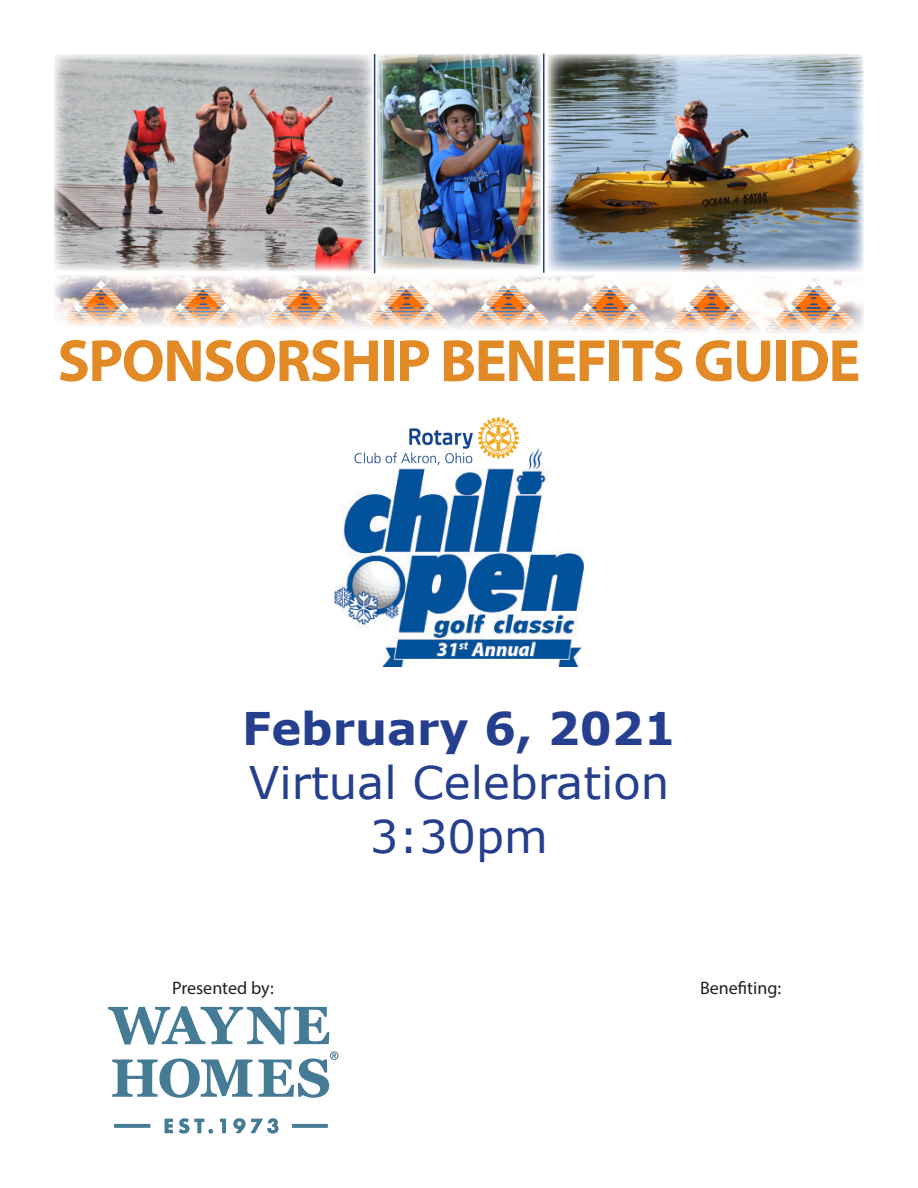
<style>
.page{position:relative;width:918px;height:1188px;background:#fff}
.page>*{position:absolute;margin:0;border:0;box-sizing:border-box;transform-origin:0 0}
.t1{font:700 60px "Myriad Pro";letter-spacing:-.025em;color:#e28a25}
.t2{font:45px/54px "Verdana";color:#253f8e;text-align:center}
.t3{font:700 45px "Verdana";color:#253f8e}
.t4{font:18px "Myriad Pro";color:#231f20}
</style>
<div class="page">
<img style="left:334px;top:448px;width:250px;height:218px">
<img style="left:352px;top:417px;width:167px;height:50px">
<svg style="left:114px;top:1124px;width:36px;height:4px"></svg>
<svg style="left:292px;top:1124px;width:36px;height:4px"></svg>
<svg style="left:165px;top:1119px;width:8px;height:14px"></svg>
<svg style="left:179px;top:1118px;width:34px;height:16px"></svg>
<svg style="left:220px;top:1119px;width:6px;height:14px"></svg>
<svg style="left:233px;top:1118px;width:46px;height:16px"></svg>
<svg style="left:108px;top:1006px;width:221px;height:39px"></svg>
<svg style="left:112px;top:1051px;width:227px;height:47px"></svg>
<img style="left:54px;top:275px;width:810px;height:59px">
<hr style="left:374px;top:54px;width:1px;height:219px;background:#253f8e">
<hr style="left:543px;top:54px;width:1px;height:219px;background:#253f8e">
<img style="left:548px;top:54px;width:316px;height:218px">
<img style="left:54px;top:54px;width:319px;height:217px">
<img style="left:377px;top:54px;width:164px;height:216px">
<h1 class="t1" style="left:57px;top:322px;width:805px">SPONSORSHIP BENEFITS GUIDE</h1>
<p class="t3" style="left:242px;top:696px;width:435px">February 6, 2021</p>
<p class="t2" style="left:249px;top:755px;width:422px">Virtual Celebration<br>3:30pm</p>
<p class="t4" style="left:172px;top:977px;width:103px">Presented by:</p>
<p class="t4" style="left:700px;top:977px;width:83px">Benefiting:</p>
</div>
